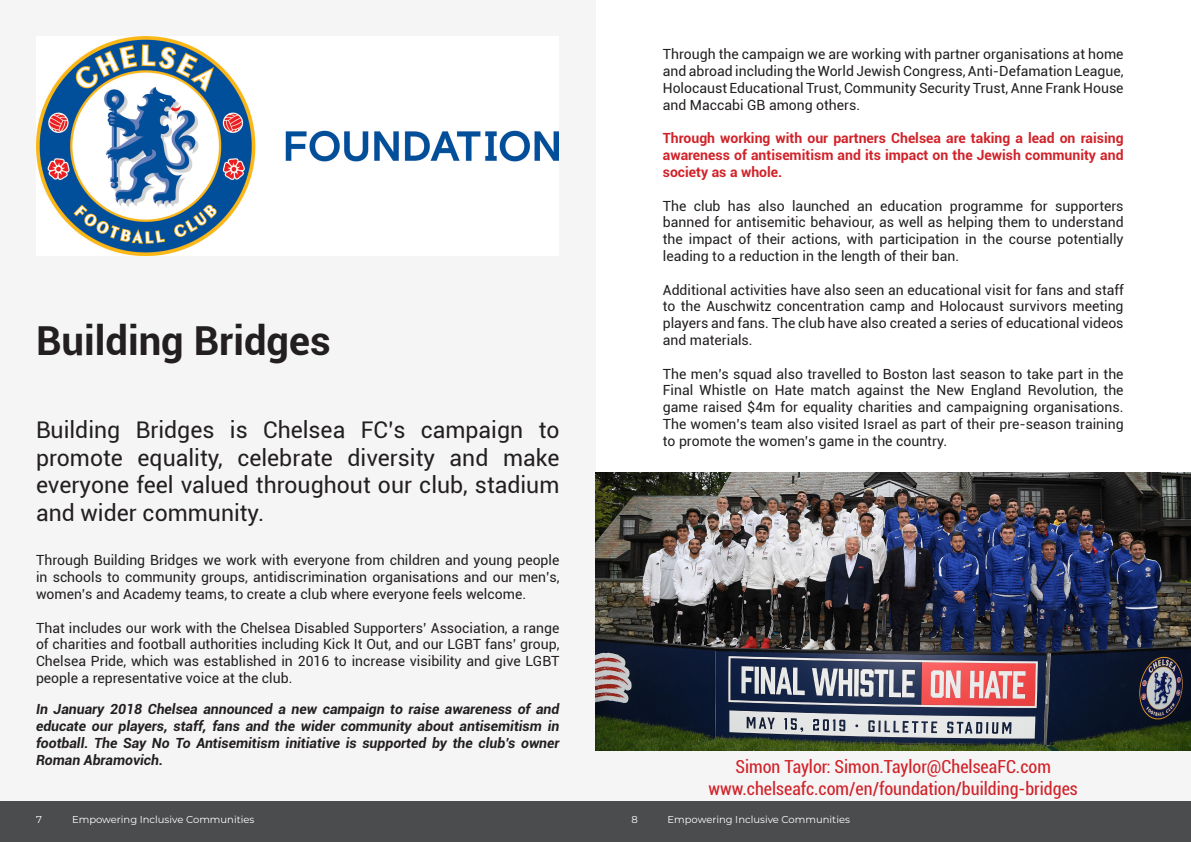
<style>
.page{position:relative;width:1191px;height:842px;background:#fff}
.page>*{position:absolute;margin:0;border:0;box-sizing:border-box;transform-origin:0 0}
.t1{font:700 40px "Roboto";color:#231f20}
.t2{font:23px/27.6px "Roboto";color:#231f20;text-align:justify}
.t3{font:condensed 18px "Roboto";color:#d1232a}
.t4{font:14px/16.8px "Roboto";color:#231f20;text-align:justify}
.t5{font:italic 700 14px/16.8px "Roboto";color:#231f20;text-align:justify}
.t6{font:700 14px/16.8px "Roboto";color:#d1232a;text-align:justify}
.t7{font:10px "Montserrat";color:#fff}
</style>
<div class="page">
<div style="left:0;top:801px;width:1191px;height:41px;background:#4b4c4d"></div>
<div style="left:0;top:0;width:595px;height:801px;background:#f5f5f6"></div>
<img style="left:36px;top:36px;width:522px;height:219px">
<div style="left:595px;top:750px;width:596px;height:51px;background:#f5f5f6"></div>
<img style="left:595px;top:472px;width:596px;height:278px">
<p class="t1" style="left:36px;top:313px;width:296px">Building Bridges</p>
<p class="t2" style="left:36px;top:415px;width:525px">Building Bridges is Chelsea FC’s campaign to promote equality, celebrate diversity and make everyone feel valued throughout our club, stadium and wider community.</p>
<p class="t4" style="left:36px;top:552px;width:525px">Through Building Bridges we work with everyone from children and young people in schools to community groups, antidiscrimination organisations and our men’s, women’s and Academy teams, to create a club where everyone feels welcome.</p>
<p class="t4" style="left:36px;top:619px;width:525px">That includes our work with the Chelsea Disabled Supporters’ Association, a range of charities and football authorities including Kick It Out, and our LGBT fans’ group, Chelsea Pride, which was established in 2016 to increase visibility and give LGBT people a representative voice at the club.</p>
<p class="t5" style="left:36px;top:700px;width:525px">In January 2018 Chelsea announced a new campaign to raise awareness of and educate our players, staff, fans and the wider community about antisemitism in football. The Say No To Antisemitism initiative is supported by the club’s owner Roman Abramovich.</p>
<p class="t4" style="left:663px;top:46px;width:462px">Through the campaign we are working with partner organisations at home and abroad including the World Jewish Congress, Anti-Defamation League, Holocaust Educational Trust, Community Security Trust, Anne Frank House and Maccabi GB among others.</p>
<p class="t6" style="left:663px;top:129px;width:462px">Through working with our partners Chelsea are taking a lead on raising awareness of antisemitism and its impact on the Jewish community and society as a whole.</p>
<p class="t4" style="left:663px;top:197px;width:462px">The club has also launched an education programme for supporters banned for antisemitic behaviour, as well as helping them to understand the impact of their actions, with participation in the course potentially leading to a reduction in the length of their ban.</p>
<p class="t4" style="left:663px;top:281px;width:462px">Additional activities have also seen an educational visit for fans and staff to the Auschwitz concentration camp and Holocaust survivors meeting players and fans. The club have also created a series of educational videos and materials.</p>
<p class="t4" style="left:663px;top:365px;width:462px">The men’s squad also travelled to Boston last season to take part in the Final Whistle on Hate match against the New England Revolution, the game raised $4m for equality charities and campaigning organisations.<br>The women’s team also visited Israel as part of their pre-season training to promote the women’s game in the country.</p>
<p class="t3" style="left:735px;top:754px;width:317px">Simon Taylor: Simon.Taylor@ChelseaFC.com</p>
<p class="t3" style="left:708px;top:776px;width:371px">www.chelseafc.com/en/foundation/building-bridges</p>
<p class="t7" style="left:36px;top:812px;width:7px">7</p>
<p class="t7" style="left:72px;top:812px;width:184px">Empowering Inclusive Communities</p>
<p class="t7" style="left:631px;top:812px;width:8px">8</p>
<p class="t7" style="left:667px;top:812px;width:184px">Empowering Inclusive Communities</p>
</div>
